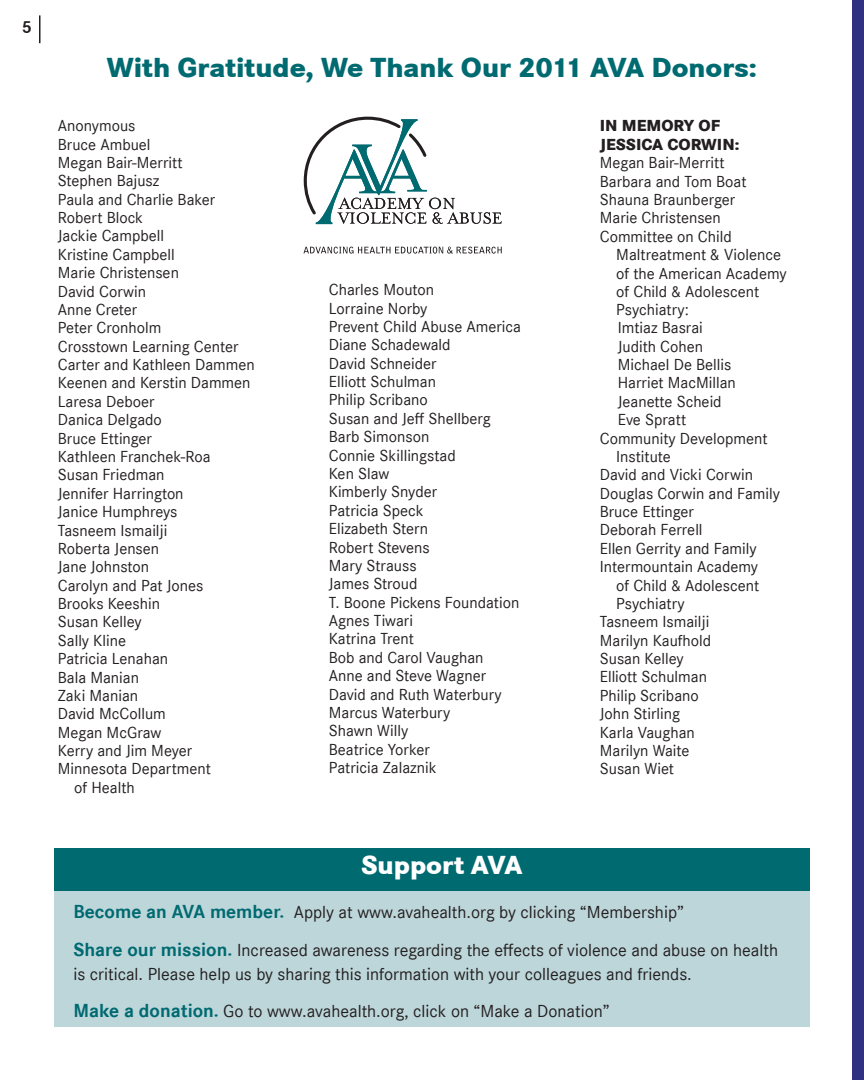
<style>
.page{position:relative;width:864px;height:1080px;background:#fff}
.page>*{position:absolute;margin:0;border:0;box-sizing:border-box;transform-origin:0 0}
.t1{font:800 28.5px "Corporate S";color:#006a71}
.t2{font:800 27px "Corporate S";color:#fff}
.t3{font:18px/24px "Corporate S";color:#231f20}
.t4{font:700 18px "Corporate S";color:#231f20}
.t5{font:16.5px/18.5px "Corporate S";color:#231f20}
.t6{font:800 16.5px/18.5px "Corporate S";color:#231f20}
.s1{font-weight:700;font-size:19.5px;color:#006a71}
</style>
<div class="page">
<div style="left:54px;top:848px;width:756px;height:43px;background:#006a71"></div>
<svg style="left:303px;top:117px;width:198px;height:107px"></svg>
<svg style="left:303px;top:247px;width:199px;height:7px"></svg>
<svg style="left:39px;top:15px;width:1px;height:28px"></svg>
<div style="left:54px;top:891px;width:756px;height:135px;background:#bdd6da"></div>
<div style="left:852px;top:0;width:12px;height:1080px;background:#303181"></div>
<p class="t4" style="left:22px;top:17px;width:12px">5</p>
<p class="t1" style="left:107px;top:51px;width:652px">With Gratitude, We Thank Our 2011 AVA Donors:</p>
<p class="t5" style="left:58px;top:117px;width:79px">Anonymous</p>
<p class="t5" style="left:58px;top:135px;width:94px">Bruce Ambuel</p>
<p class="t5" style="left:58px;top:153px;width:126px">Megan Bair-Merritt</p>
<p class="t5" style="left:58px;top:172px;width:103px">Stephen Bajusz</p>
<p class="t5" style="left:58px;top:190px;width:159px">Paula and Charlie Baker</p>
<p class="t5" style="left:58px;top:208px;width:87px">Robert Block</p>
<p class="t5" style="left:58px;top:227px;width:108px">Jackie Campbell</p>
<p class="t5" style="left:58px;top:245px;width:119px">Kristine Campbell</p>
<p class="t5" style="left:58px;top:264px;width:123px">Marie Christensen</p>
<p class="t5" style="left:58px;top:282px;width:90px">David Corwin</p>
<p class="t5" style="left:58px;top:300px;width:81px">Anne Creter</p>
<p class="t5" style="left:58px;top:319px;width:105px">Peter Cronholm</p>
<p class="t5" style="left:58px;top:337px;width:182px">Crosstown Learning Center</p>
<p class="t5" style="left:58px;top:355px;width:199px">Carter and Kathleen Dammen</p>
<p class="t5" style="left:58px;top:374px;width:194px">Keenen and Kerstin Dammen</p>
<p class="t5" style="left:58px;top:392px;width:98px">Laresa Deboer</p>
<p class="t5" style="left:58px;top:411px;width:106px">Danica Delgado</p>
<p class="t5" style="left:58px;top:429px;width:96px">Bruce Ettinger</p>
<p class="t5" style="left:58px;top:447px;width:154px">Kathleen Franchek-Roa</p>
<p class="t5" style="left:58px;top:466px;width:108px">Susan Friedman</p>
<p class="t5" style="left:58px;top:484px;width:127px">Jennifer Harrington</p>
<p class="t5" style="left:58px;top:503px;width:121px">Janice Humphreys</p>
<p class="t5" style="left:58px;top:521px;width:111px">Tasneem Ismailji</p>
<p class="t5" style="left:58px;top:539px;width:103px">Roberta Jensen</p>
<p class="t5" style="left:58px;top:558px;width:93px">Jane Johnston</p>
<p class="t5" style="left:58px;top:576px;width:147px">Carolyn and Pat Jones</p>
<p class="t5" style="left:58px;top:594px;width:104px">Brooks Keeshin</p>
<p class="t5" style="left:58px;top:613px;width:85px">Susan Kelley</p>
<p class="t5" style="left:58px;top:631px;width:70px">Sally Kline</p>
<p class="t5" style="left:58px;top:650px;width:112px">Patricia Lenahan</p>
<p class="t5" style="left:58px;top:668px;width:83px">Bala Manian</p>
<p class="t5" style="left:58px;top:686px;width:82px">Zaki Manian</p>
<p class="t5" style="left:58px;top:705px;width:110px">David McCollum</p>
<p class="t5" style="left:58px;top:723px;width:105px">Megan McGraw</p>
<p class="t5" style="left:58px;top:742px;width:136px">Kerry and Jim Meyer</p>
<p class="t5" style="left:74px;top:760px;width:138px;text-indent:-16px">Minnesota Department of Health</p>
<p class="t6" style="left:600px;top:117px;width:141px">IN MEMORY OF<br>JESSICA CORWIN:</p>
<p class="t5" style="left:600px;top:154px;width:126px">Megan Bair-Merritt</p>
<p class="t5" style="left:600px;top:172px;width:148px">Barbara and Tom Boat</p>
<p class="t5" style="left:600px;top:190px;width:137px">Shauna Braunberger</p>
<p class="t5" style="left:600px;top:209px;width:123px">Marie Christensen</p>
<p class="t5" style="left:616px;top:227px;width:172px;text-indent:-16px">Committee on Child<br>Maltreatment &amp; Violence of the American Academy of Child &amp; Adolescent<br>Psychiatry:</p>
<p class="t5" style="left:618px;top:319px;width:87px">Imtiaz Basrai</p>
<p class="t5" style="left:618px;top:337px;width:87px">Judith Cohen</p>
<p class="t5" style="left:618px;top:355px;width:115px">Michael De Bellis</p>
<p class="t5" style="left:618px;top:374px;width:120px">Harriet MacMillan<br>Jeanette Scheid</p>
<p class="t5" style="left:618px;top:411px;width:70px">Eve Spratt</p>
<p class="t5" style="left:616px;top:429px;width:153px;text-indent:-16px">Community Development<br>Institute</p>
<p class="t5" style="left:600px;top:466px;width:155px">David and Vicki Corwin</p>
<p class="t5" style="left:600px;top:484px;width:182px">Douglas Corwin and Family</p>
<p class="t5" style="left:600px;top:502px;width:96px">Bruce Ettinger</p>
<p class="t5" style="left:600px;top:521px;width:104px">Deborah Ferrell</p>
<p class="t5" style="left:600px;top:539px;width:158px">Ellen Gerrity and Family</p>
<p class="t5" style="left:616px;top:558px;width:144px;text-align:justify;text-indent:-16px">Intermountain Academy of Child &amp; Adolescent Psychiatry</p>
<p class="t5" style="left:600px;top:613px;width:111px">Tasneem Ismailji</p>
<p class="t5" style="left:600px;top:631px;width:113px">Marilyn Kaufhold</p>
<p class="t5" style="left:600px;top:649px;width:85px">Susan Kelley</p>
<p class="t5" style="left:600px;top:668px;width:109px">Elliott Schulman</p>
<p class="t5" style="left:600px;top:686px;width:101px">Philip Scribano</p>
<p class="t5" style="left:600px;top:705px;width:82px">John Stirling</p>
<p class="t5" style="left:600px;top:723px;width:97px">Karla Vaughan</p>
<p class="t5" style="left:600px;top:741px;width:91px">Marilyn Waite</p>
<p class="t5" style="left:600px;top:760px;width:76px">Susan Wiet</p>
<p class="t5" style="left:329px;top:281px;width:107px">Charles Mouton</p>
<p class="t5" style="left:329px;top:299px;width:100px">Lorraine Norby</p>
<p class="t5" style="left:329px;top:317px;width:194px">Prevent Child Abuse America</p>
<p class="t5" style="left:329px;top:336px;width:123px">Diane Schadewald</p>
<p class="t5" style="left:329px;top:354px;width:109px">David Schneider</p>
<p class="t5" style="left:329px;top:372px;width:109px">Elliott Schulman</p>
<p class="t5" style="left:329px;top:391px;width:101px">Philip Scribano</p>
<p class="t5" style="left:329px;top:409px;width:164px">Susan and Jeff Shellberg</p>
<p class="t5" style="left:329px;top:428px;width:102px">Barb Simonson</p>
<p class="t5" style="left:329px;top:446px;width:129px">Connie Skillingstad</p>
<p class="t5" style="left:329px;top:464px;width:62px">Ken Slaw</p>
<p class="t5" style="left:329px;top:483px;width:110px">Kimberly Snyder</p>
<p class="t5" style="left:329px;top:501px;width:96px">Patricia Speck</p>
<p class="t5" style="left:329px;top:520px;width:101px">Elizabeth Stern</p>
<p class="t5" style="left:329px;top:538px;width:102px">Robert Stevens</p>
<p class="t5" style="left:329px;top:556px;width:89px">Mary Strauss</p>
<p class="t5" style="left:329px;top:575px;width:90px">James Stroud</p>
<p class="t5" style="left:329px;top:593px;width:192px">T. Boone Pickens Foundation</p>
<p class="t5" style="left:329px;top:611px;width:86px">Agnes Tiwari</p>
<p class="t5" style="left:329px;top:630px;width:87px">Katrina Trent</p>
<p class="t5" style="left:329px;top:648px;width:156px">Bob and Carol Vaughan</p>
<p class="t5" style="left:329px;top:667px;width:159px">Anne and Steve Wagner</p>
<p class="t5" style="left:329px;top:685px;width:175px">David and Ruth Waterbury</p>
<p class="t5" style="left:329px;top:703px;width:123px">Marcus Waterbury</p>
<p class="t5" style="left:329px;top:722px;width:81px">Shawn Willy</p>
<p class="t5" style="left:329px;top:740px;width:102px">Beatrice Yorker</p>
<p class="t5" style="left:329px;top:758px;width:109px">Patricia Zalaznik</p>
<p class="t2" style="left:361px;top:849px;width:163px">Support AVA</p>
<p class="t3" style="left:73px;top:901px;width:612px"><span class="s1">Become an AVA member.</span> Apply at www.avahealth.org by clicking “Membership”</p>
<p class="t3" style="left:73px;top:938px;width:706px"><span class="s1">Share our mission.</span> Increased awareness regarding the effects of violence and abuse on health is critical. Please help us by sharing this information with your colleagues and friends.</p>
<p class="t3" style="left:73px;top:1000px;width:538px"><span class="s1">Make a donation.</span> Go to www.avahealth.org, click on “Make a Donation”</p>
</div>
